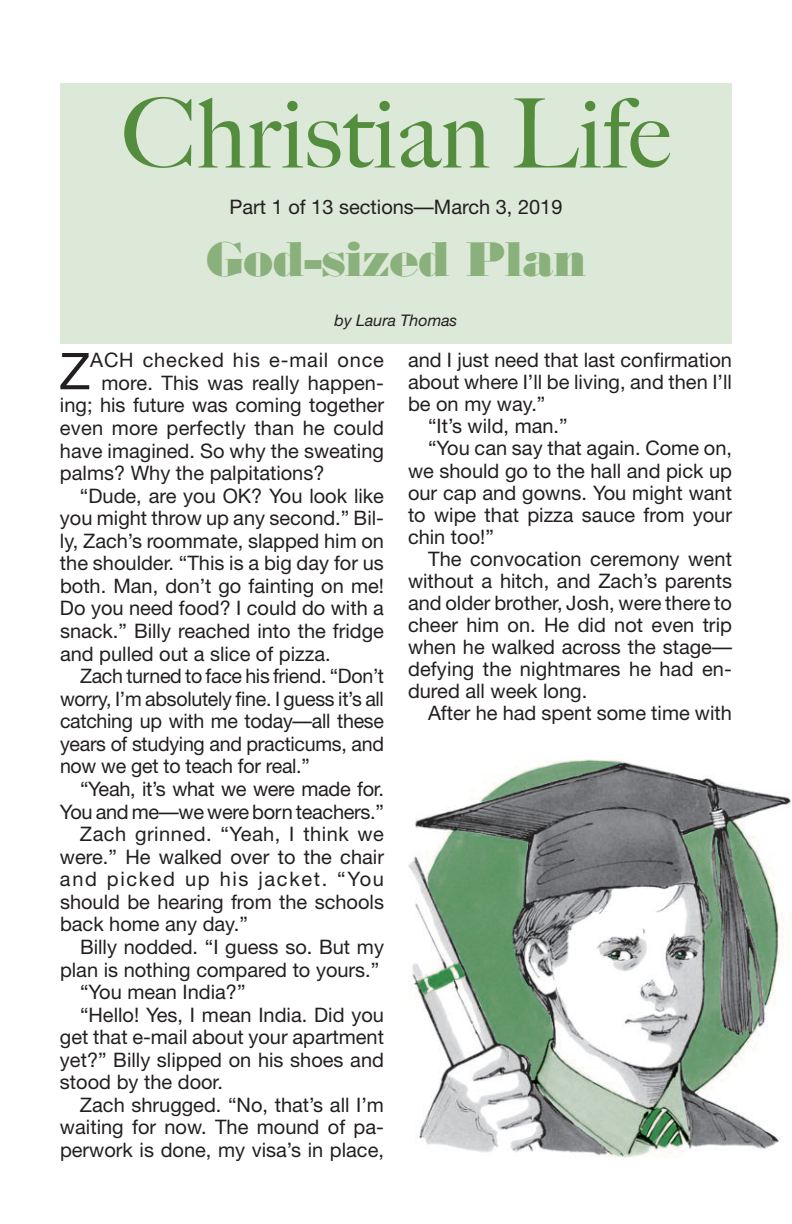
<style>
.page{position:relative;width:792px;height:1224px;background:#fff}
.page>*{position:absolute;margin:0;border:0;box-sizing:border-box;transform-origin:0 0}
.t1{font:500 96px "Big Caslon";color:#548d3e}
.t2{font:50.8px "Helvetica Neue";color:#231f20}
.t3{font:800 48px "Bodoni";color:rgb(84 141 62/.6)}
.t4{font:20px "Helvetica Neue";color:#231f20}
.t5{font:20px "Helvetica Neue";letter-spacing:.025em;color:#231f20}
.t6{font:20px "Helvetica Neue";letter-spacing:.08em;color:#231f20}
.t7{font:20px "Helvetica Neue";letter-spacing:.04em;color:#231f20}
.t8{font:italic 16px "Helvetica Neue";color:#231f20}
</style>
<div class="page">
<img style="left:408px;top:759px;width:383px;height:399px">
<div style="left:60px;top:83px;width:672px;height:261px;background:#dce8d8"></div>
<h1 class="t1" style="left:122px;top:55px;width:550px">Christian Life</h1>
<p class="t4" style="left:229px;top:199px;width:335px">Part 1 of 13 sections—March 3, 2019</p>
<h3 class="t3" style="left:206px;top:231px;width:381px">God-sized Plan</h3>
<p class="t8" style="left:335px;top:314px;width:124px">by Laura Thomas</p>
<h2 class="t2" style="left:59px;top:353px;width:33px">Z</h2>
<p class="t7" style="left:90px;top:353px;width:295px">ACH checked his e-mail once</p>
<p class="t4" style="left:101px;top:376px;width:284px">more. This was really happen-</p>
<p class="t4" style="left:60px;top:398px;width:326px">ing; his future was coming together</p>
<p class="t4" style="left:60px;top:421px;width:325px">even more perfectly than he could</p>
<p class="t4" style="left:60px;top:443px;width:325px">have imagined. So why the sweating</p>
<p class="t4" style="left:60px;top:466px;width:266px">palms? Why the palpitations?</p>
<p class="t4" style="left:80px;top:488px;width:306px">“Dude, are you OK? You look like</p>
<p class="t4" style="left:60px;top:511px;width:325px">you might throw up any second.” Bil-</p>
<p class="t4" style="left:60px;top:533px;width:325px">ly, Zach’s roommate, slapped him on</p>
<p class="t4" style="left:60px;top:556px;width:325px">the shoulder. “This is a big day for us</p>
<p class="t4" style="left:60px;top:579px;width:325px">both. Man, don’t go fainting on me!</p>
<p class="t4" style="left:60px;top:601px;width:326px">Do you need food? I could do with a</p>
<p class="t4" style="left:60px;top:624px;width:326px">snack.” Billy reached into the fridge</p>
<p class="t4" style="left:60px;top:646px;width:272px">and pulled out a slice of pizza.</p>
<p class="t4" style="left:80px;top:669px;width:306px">Zach turned to face his friend. “Don’t</p>
<p class="t4" style="left:60px;top:691px;width:326px">worry, I’m absolutely fine. I guess it’s all</p>
<p class="t4" style="left:60px;top:714px;width:325px">catching up with me today—all these</p>
<p class="t4" style="left:60px;top:737px;width:325px">years of studying and practicums, and</p>
<p class="t4" style="left:60px;top:759px;width:251px">now we get to teach for real.”</p>
<p class="t4" style="left:80px;top:782px;width:305px">“Yeah, it’s what we were made for.</p>
<p class="t4" style="left:60px;top:804px;width:325px">You and me—we were born teachers.”</p>
<p class="t5" style="left:80px;top:827px;width:306px">Zach grinned. “Yeah, I think we</p>
<p class="t4" style="left:60px;top:849px;width:325px">were.” He walked over to the chair</p>
<p class="t6" style="left:60px;top:872px;width:326px">and picked up his jacket. “You</p>
<p class="t4" style="left:60px;top:895px;width:326px">should be hearing from the schools</p>
<p class="t4" style="left:60px;top:917px;width:189px">back home any day.”</p>
<p class="t4" style="left:80px;top:940px;width:305px">Billy nodded. “I guess so. But my</p>
<p class="t4" style="left:60px;top:962px;width:321px">plan is nothing compared to yours.”</p>
<p class="t4" style="left:80px;top:985px;width:167px">“You mean India?”</p>
<p class="t4" style="left:80px;top:1007px;width:305px">“Hello! Yes, I mean India. Did you</p>
<p class="t4" style="left:60px;top:1030px;width:325px">get that e-mail about your apartment</p>
<p class="t4" style="left:60px;top:1052px;width:325px">yet?” Billy slipped on his shoes and</p>
<p class="t4" style="left:60px;top:1075px;width:165px">stood by the door.</p>
<p class="t4" style="left:80px;top:1098px;width:305px">Zach shrugged. “No, that’s all I’m</p>
<p class="t4" style="left:60px;top:1120px;width:326px">waiting for now. The mound of pa-</p>
<p class="t4" style="left:60px;top:1143px;width:326px">perwork is done, my visa’s in place,</p>
<p class="t4" style="left:408px;top:353px;width:326px">and I just need that last confirmation</p>
<p class="t4" style="left:408px;top:375px;width:325px">about where I’ll be living, and then I’ll</p>
<p class="t4" style="left:408px;top:397px;width:139px">be on my way.”</p>
<p class="t4" style="left:428px;top:419px;width:141px">“It’s wild, man.”</p>
<p class="t4" style="left:428px;top:441px;width:306px">“You can say that again. Come on,</p>
<p class="t4" style="left:408px;top:463px;width:326px">we should go to the hall and pick up</p>
<p class="t4" style="left:408px;top:485px;width:326px">our cap and gowns. You might want</p>
<p class="t4" style="left:408px;top:507px;width:325px">to wipe that pizza sauce from your</p>
<p class="t4" style="left:408px;top:529px;width:87px">chin too!”</p>
<p class="t4" style="left:428px;top:551px;width:305px">The convocation ceremony went</p>
<p class="t4" style="left:408px;top:573px;width:326px">without a hitch, and Zach’s parents</p>
<p class="t4" style="left:408px;top:596px;width:325px">and older brother, Josh, were there to</p>
<p class="t4" style="left:408px;top:618px;width:325px">cheer him on. He did not even trip</p>
<p class="t4" style="left:408px;top:640px;width:326px">when he walked across the stage—</p>
<p class="t4" style="left:408px;top:662px;width:325px">defying the nightmares he had en-</p>
<p class="t4" style="left:408px;top:684px;width:181px">dured all week long.</p>
<p class="t4" style="left:428px;top:706px;width:306px">After he had spent some time with</p>
</div>
